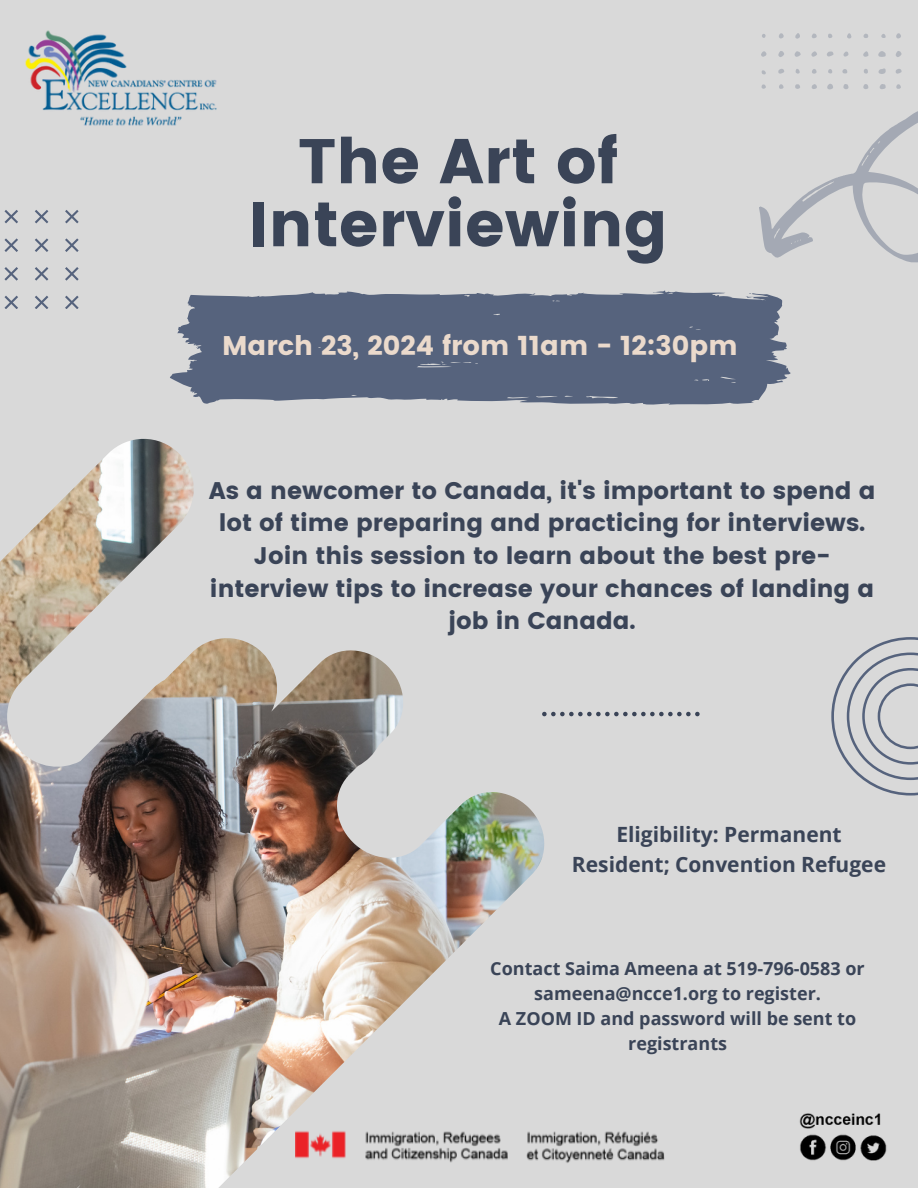
<style>
.page{position:relative;width:918px;height:1188px;background:#d9d9d9}
.page>*{position:absolute;margin:0;border:0;box-sizing:border-box;transform-origin:0 0}
.t1{font:63px/63px "Poppins";color:#3a4457;text-align:center}
.t2{font:27px "Poppins";color:#ebdacc}
.t3{font:24px/32.7px "Poppins";color:#3a4457;text-align:center}
.t4{font:700 21px/29.2px "Open Sans";color:#3a4457;text-align:center}
.t5{font:700 18px/24.8px "Open Sans";color:#3a4457;text-align:center}
</style>
<div class="page">
<svg style="left:831px;top:637px;width:87px;height:159px"></svg>
<svg style="left:878px;top:51px;width:8px;height:6px"></svg>
<svg style="left:879px;top:68px;width:7px;height:3px"></svg>
<svg style="left:827px;top:52px;width:7px;height:5px"></svg>
<svg style="left:778px;top:51px;width:6px;height:6px"></svg>
<svg style="left:795px;top:51px;width:6px;height:6px"></svg>
<svg style="left:811px;top:51px;width:6px;height:6px"></svg>
<svg style="left:761px;top:51px;width:6px;height:6px"></svg>
<svg style="left:863px;top:51px;width:6px;height:6px"></svg>
<svg style="left:779px;top:33px;width:5px;height:5px"></svg>
<svg style="left:795px;top:33px;width:5px;height:6px"></svg>
<svg style="left:843px;top:51px;width:5px;height:6px"></svg>
<svg style="left:812px;top:33px;width:5px;height:5px"></svg>
<svg style="left:847px;top:33px;width:5px;height:6px"></svg>
<svg style="left:863px;top:34px;width:5px;height:4px"></svg>
<svg style="left:828px;top:34px;width:4px;height:4px"></svg>
<svg style="left:896px;top:51px;width:6px;height:6px"></svg>
<svg style="left:896px;top:33px;width:5px;height:5px"></svg>
<svg style="left:881px;top:34px;width:5px;height:4px"></svg>
<svg style="left:762px;top:34px;width:4px;height:4px"></svg>
<svg style="left:4px;top:210px;width:75px;height:99px"></svg>
<svg style="left:170px;top:291px;width:621px;height:114px;background:#646f86"></svg>
<img style="left:0;top:439px;width:545px;height:749px">
<svg style="left:542px;top:712px;width:158px;height:4px"></svg>
<svg style="left:740px;top:71px;width:178px;height:268px"></svg>
<img style="left:25px;top:30px;width:192px;height:96px">
<img style="left:296px;top:1131px;width:369px;height:33px">
<img style="left:799px;top:1113px;width:88px;height:48px">
<p class="t1" style="left:248px;top:130px;width:421px">The Art of<br>Interviewing</p>
<p class="t2" style="left:222px;top:330px;width:517px">March 23, 2024 from 11am - 12:30pm</p>
<h1 class="t3" style="left:209px;top:474px;width:668px">As a newcomer to Canada, it's important to spend a lot of time preparing and practicing for interviews.<br>Join this session to learn about the best pre&shy;interview tips to increase your chances of landing a job in Canada.</h1>
<p class="t4" style="left:572px;top:820px;width:316px">Eligibility: Permanent<br>Resident; Convention Refugee</p>
<p class="t5" style="left:490px;top:956px;width:376px">Contact Saima Ameena at 519-796-0583 or sameena@ncce1.org to register.</p>
<h3 class="t5" style="left:499px;top:1005px;width:359px">A ZOOM ID and password will be sent to registrants</h3>
</div>
